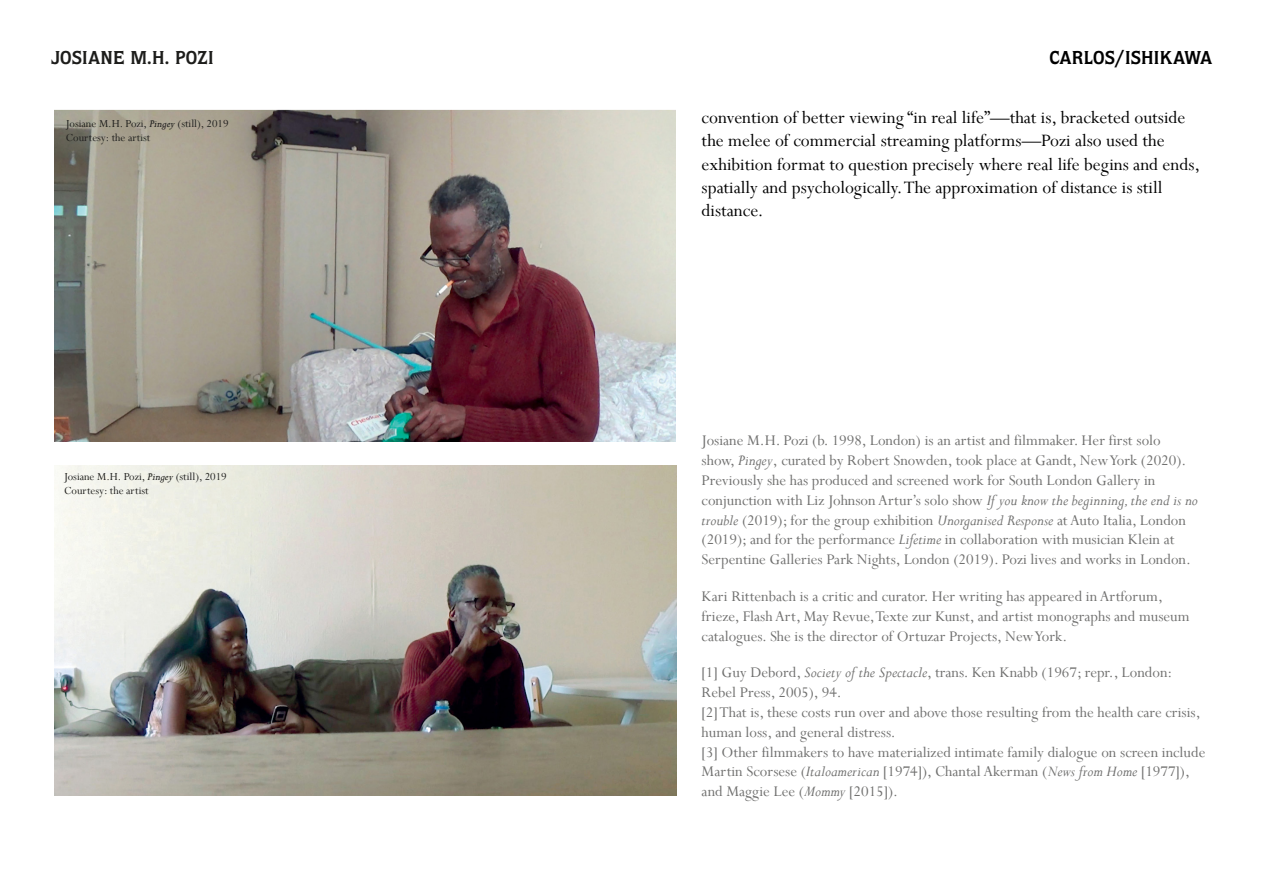
<style>
.page{position:relative;width:1263px;height:893px;background:#fff}
.page>*{position:absolute;margin:0;border:0;box-sizing:border-box;transform-origin:0 0}
.Normal__Web{font:19.5px/23.4px "Perpetua";color:#000}
.t1{font:700 18.75px "Quorum Std";letter-spacing:.005em;color:#1d1d1b}
.t2{font:700 18.75px "Quorum Std";color:#000}
.Normal__Web-2{font:16.5px/19.8px "Perpetua";color:#70706f}
.t3{font:12px "Perpetua";color:#1d1d1b}
.s1{font-size:24.15px}
.s2{font-family:"Perpetua Sd G Italic";font-style:italic}
.s3{font-style:italic}
</style>
<div class="page">
<img style="left:54px;top:466px;width:622px;height:330px">
<img style="left:54px;top:109px;width:621px;height:332px">
<p class="t1" style="left:51px;top:47px;width:164px">JOSIANE M.H. POZI</p>
<p class="t2" style="left:1049px;top:47px;width:164px">CARLOS <span class="s1">∕</span> ISHIKAWA</p>
<p class="t3" style="left:66px;top:116px;width:164px">Josiane M.H. Pozi, <span class="s2">Pingey</span> (still), 2019</p>
<p class="t3" style="left:66px;top:130px;width:86px">Courtesy: the artist</p>
<p class="t3" style="left:64px;top:469px;width:164px">Josiane M.H. Pozi, <span class="s2">Pingey</span> (still), 2019</p>
<p class="t3" style="left:64px;top:483px;width:86px">Courtesy: the artist</p>
<p class="Normal__Web" style="left:702px;top:105px;width:500px">convention of better viewing “in real life”—that is, bracketed outside the melee of commercial streaming platforms—Pozi also used the exhibition format to question precisely where real life begins and ends, spatially and psychologically. The approximation of distance is still distance.</p>
<p class="Normal__Web-2" style="left:702px;top:430px;width:498px">Josiane M.H. Pozi (b. 1998, London) is an artist and filmmaker. Her first solo show, <span class="s3">Pingey</span>, curated by Robert Snowden, took place at Gandt, New York (2020).<br>Previously she has produced and screened work for South London Gallery in conjunction with Liz Johnson Artur’s solo show <span class="s3">If you know the beginning, the end is no trouble</span> (2019); for the group exhibition <span class="s3">Unorganised Response</span> at Auto Italia, London (2019); and for the performance <span class="s3">Lifetime</span> in collaboration with musician Klein at Serpentine Galleries Park Nights, London (2019). Pozi lives and works in London.</p>
<p class="Normal__Web-2" style="left:702px;top:586px;width:489px">Kari Rittenbach is a critic and curator. Her writing has appeared in Artforum, frieze, Flash Art, May Revue, Texte zur Kunst, and artist monographs and museum catalogues. She is the director of Ortuzar Projects, New York.</p>
<p class="Normal__Web-2" style="left:702px;top:662px;width:505px">[1] Guy Debord, <span class="s3">Society of the Spectacle</span>, trans. Ken Knabb (1967; repr., London:<br>Rebel Press, 2005), 94.<br>[2] That is, these costs run over and above those resulting from the health care crisis, human loss, and general distress.<br>[3] Other filmmakers to have materialized intimate family dialogue on screen include Martin Scorsese (<span class="s3">Italoamerican</span> [1974]), Chantal Akerman (<span class="s3">News from Home</span> [1977]), and Maggie Lee (<span class="s3">Mommy</span> [2015]).</p>
</div>
